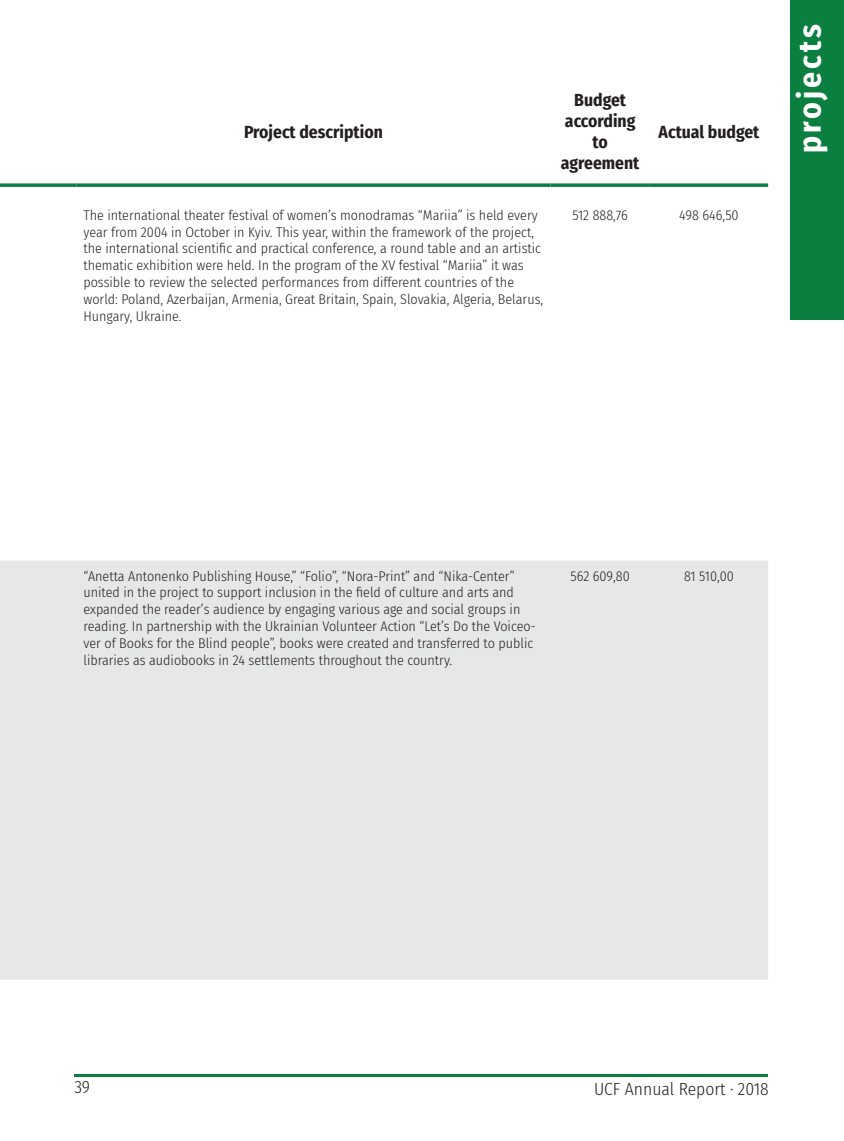
<style>
.page{position:relative;width:844px;height:1141px;background:#fff}
.page>*{position:absolute;margin:0;border:0;box-sizing:border-box;transform-origin:0 0}
.t1{font:700 31.5px "Fira Sans Condensed";letter-spacing:.1em;color:#fff}
.t2{font:700 17.5px/21px "Fira Sans Condensed";color:#231f20;text-align:center}
.t3{font:300 17.5px "Fira Sans Condensed";color:#231f20}
.t4{font:300 14px/16.8px "Fira Sans Condensed";color:#231f20}
</style>
<div class="page">
<hr style="left:74px;top:1074px;width:693px;height:2px;background:#0a7f3f">
<div style="left:790px;top:0;width:53px;height:319px;background:#0a7f3f"></div>
<div style="left:0;top:561px;width:768px;height:419px;background:#e6e7e9"></div>
<svg style="left:0;top:183px;width:76px;height:4px"></svg>
<svg style="left:76px;top:183px;width:474px;height:4px;background:#288e56"></svg>
<svg style="left:550px;top:183px;width:99px;height:4px"></svg>
<svg style="left:649px;top:183px;width:119px;height:4px"></svg>
<p class="t2" style="left:244px;top:120px;width:140px">Project description</p>
<p class="t2" style="left:561px;top:89px;width:80px">Budget according to agreement</p>
<p class="t2" style="left:658px;top:120px;width:102px">Actual budget</p>
<p class="t4" style="left:83px;top:207px;width:461px">The international theater festival of women’s monodramas “Mariia” is held every year from 2004 in October in Kyiv. This year, within the framework of the project, the international scientific and practical conference, a round table and an artistic thematic exhibition were held. In the program of the XV festival “Mariia” it was possible to review the selected performances from different countries of the world: Poland, Azerbaijan, Armenia, Great Britain, Spain, Slovakia, Algeria, Belarus, Hungary, Ukraine.</p>
<p class="t4" style="left:572px;top:207px;width:57px">512 888,76</p>
<p class="t4" style="left:679px;top:207px;width:61px">498 646,50</p>
<h1 class="t1" style="left:783px;top:153px;width:131px;rotate:-90deg">projects</h1>
<p class="t4" style="left:83px;top:567px;width:454px">“Anetta Antonenko Publishing House,” “Folio”, “Nora-Print” and “Nika-Center” united in the project to support inclusion in the field of culture and arts and expanded the reader’s audience by engaging various age and social groups in reading. In partnership with the Ukrainian Volunteer Action “Let’s Do the Voiceo&shy;ver of Books for the Blind people”, books were created and transferred to public libraries as audiobooks in 24 settlements throughout the country.</p>
<p class="t4" style="left:570px;top:567px;width:61px">562 609,80</p>
<p class="t4" style="left:684px;top:567px;width:51px">81 510,00</p>
<p class="t3" style="left:74px;top:1074px;width:17px">39</p>
<p class="t3" style="left:594px;top:1077px;width:176px">UCF Annual Report · 2018</p>
</div>
